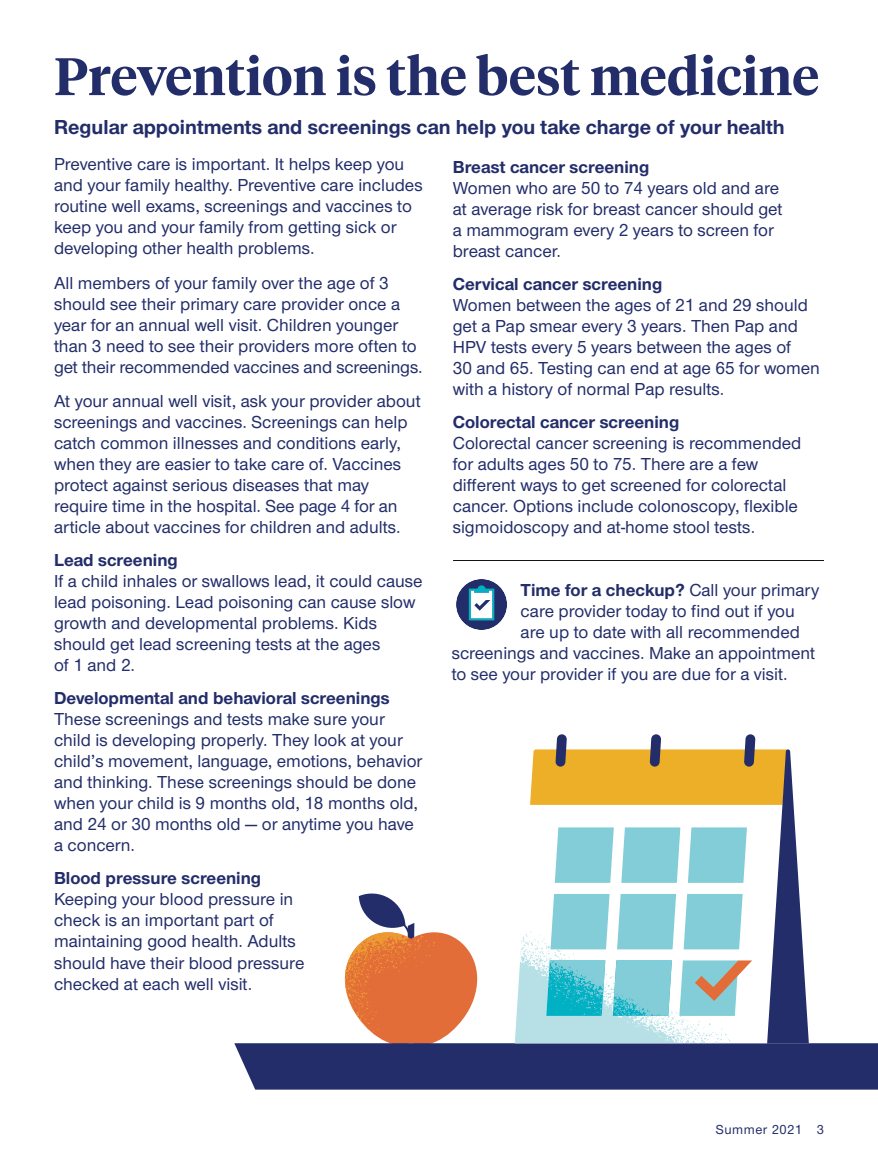
<style>
.page{position:relative;width:878px;height:1161px;background:#fff}
.page>*{position:absolute;margin:0;border:0;box-sizing:border-box;transform-origin:0 0}
.t1{font:600 52.5px "UHC Serif Headline";color:#222d6a}
.t2{font:700 21px "UHC Sans";color:#222d6a}
.t3{font:500 18px/21px "UHC Sans";color:#222d6a}
.t4{font:700 18px "UHC Sans";color:#222d6a}
.t5{font:500 13.5px "UHC Sans";letter-spacing:.04em;color:#222d6a}
.s1{font-weight:500}
</style>
<div class="page">
<svg style="left:234px;top:734px;width:644px;height:356px"></svg>
<hr style="left:453px;top:560px;width:370px;height:1px;background:#121212">
<div style="left:456px;top:579px;width:51px;height:51px;background:#222d6a;border-radius:50%"></div>
<svg style="left:469px;top:585px;width:25px;height:35px"></svg>
<h1 class="t1" style="left:54px;top:40px;width:766px">Prevention is the best medicine</h1>
<p class="t2" style="left:54px;top:113px;width:732px">Regular appointments and screenings can help you take charge of your health</p>
<p class="t4" style="left:453px;top:154px;width:198px">Breast cancer screening</p>
<p class="t3" style="left:453px;top:176px;width:331px">Women who are 50 to 74 years old and are at average risk for breast cancer should get a mammogram every 2 years to screen for breast cancer.</p>
<p class="t4" style="left:453px;top:271px;width:211px">Cervical cancer screening</p>
<p class="t3" style="left:453px;top:293px;width:368px">Women between the ages of 21 and 29 should get a Pap smear every 3 years. Then Pap and HPV tests every 5 years between the ages of<br>30 and 65. Testing can end at age 65 for women with a history of normal Pap results.</p>
<p class="t4" style="left:453px;top:409px;width:228px">Colorectal cancer screening</p>
<p class="t3" style="left:453px;top:431px;width:350px">Colorectal cancer screening is recommended for adults ages 50 to 75. There are a few different ways to get screened for colorectal cancer. Options include colonoscopy, flexible sigmoidoscopy and at-home stool tests.</p>
<p class="t3" style="left:54px;top:153px;width:370px">Preventive care is important. It helps keep you and your family healthy. Preventive care includes routine well exams, screenings and vaccines to keep you and your family from getting sick or developing other health problems.</p>
<p class="t3" style="left:54px;top:272px;width:370px">All members of your family over the age of 3 should see their primary care provider once a year for an annual well visit. Children younger than 3 need to see their providers more often to get their recommended vaccines and screenings.</p>
<p class="t3" style="left:54px;top:390px;width:368px">At your annual well visit, ask your provider about screenings and vaccines. Screenings can help catch common illnesses and conditions early, when they are easier to take care of. Vaccines protect against serious diseases that may require time in the hospital. See page 4 for an article about vaccines for children and adults.</p>
<p class="t4" style="left:54px;top:548px;width:125px">Lead screening</p>
<p class="t3" style="left:54px;top:570px;width:370px">If a child inhales or swallows lead, it could cause lead poisoning. Lead poisoning can cause slow growth and developmental problems. Kids should get lead screening tests at the ages<br>of 1 and 2.</p>
<p class="t4" style="left:54px;top:686px;width:337px">Developmental and behavioral screenings</p>
<p class="t3" style="left:54px;top:708px;width:370px">These screenings and tests make sure your child is developing properly. They look at your child’s movement, language, emotions, behavior and thinking. These screenings should be done when your child is 9 months old, 18 months old, and 24 or 30 months old — or anytime you have a concern.</p>
<p class="t4" style="left:54px;top:866px;width:209px">Blood pressure screening</p>
<p class="t3" style="left:54px;top:888px;width:252px">Keeping your blood pressure in check is an important part of maintaining good health. Adults should have their blood pressure checked at each well visit.</p>
<p class="t4" style="left:520px;top:577px;width:300px">Time for a checkup? <span class="s1">Call your primary</span></p>
<p class="t3" style="left:520px;top:599px;width:276px">care provider today to find out if you</p>
<p class="t3" style="left:520px;top:620px;width:281px">are up to date with all recommended</p>
<p class="t3" style="left:451px;top:641px;width:365px">screenings and vaccines. Make an appointment</p>
<p class="t3" style="left:451px;top:662px;width:337px">to see your provider if you are due for a visit.</p>
<p class="t5" style="left:715px;top:1120px;width:110px">Summer 2021 3</p>
</div>
